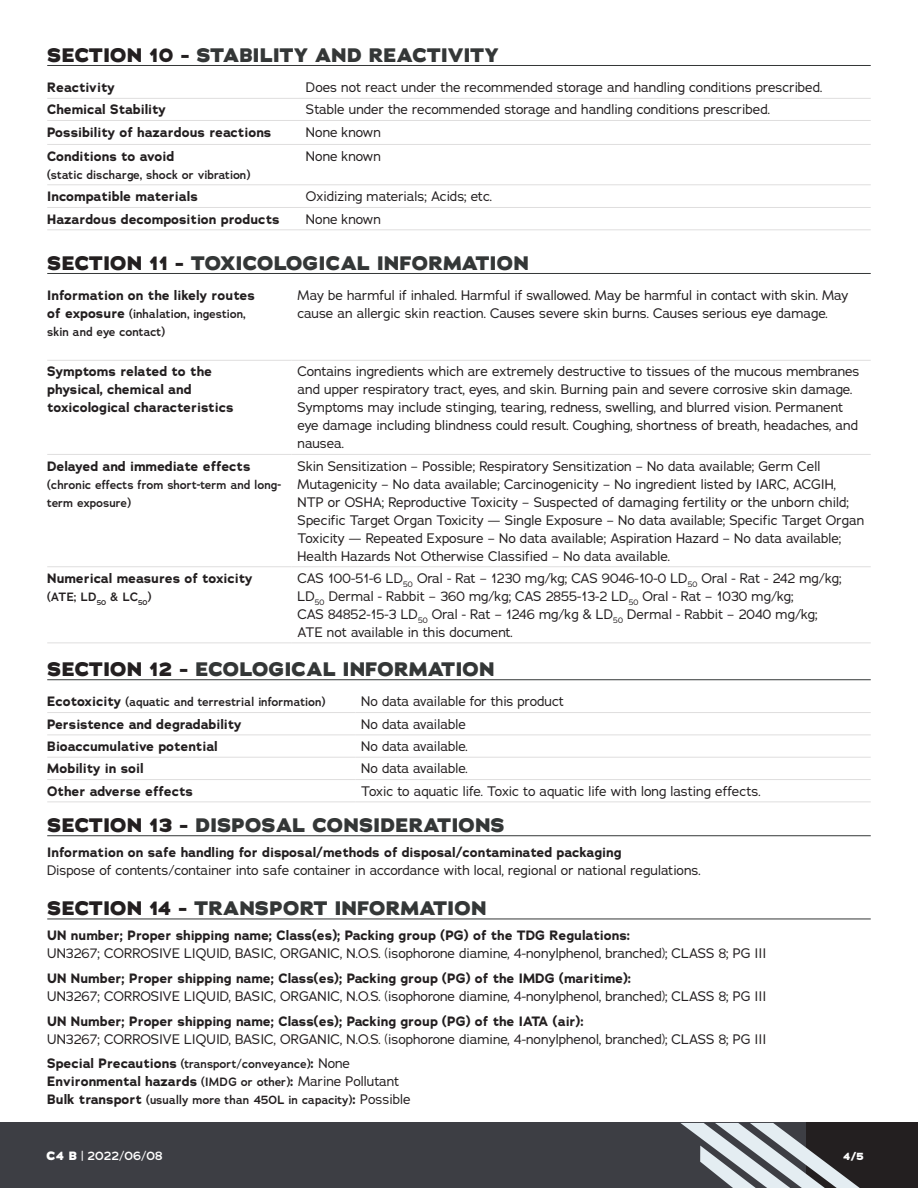
<style>
.page{position:relative;width:918px;height:1188px;background:#fff}
.page>*{position:absolute;margin:0;border:0;box-sizing:border-box;transform-origin:0 0}
.INTRO-Titre{font:800 19.5px "Adrianna";letter-spacing:.015em;color:#343737}
.Normal_texte{font:13.5px/18px "Adrianna";color:#231f20}
.Normal_texte-2{font:700 13.5px/18px "Adrianna";color:#231f20}
.Normal_texte-3{font:600 12px/18px "Adrianna";color:#231f20}
.t1{font:600 12px "Adrianna";color:#fff}
.t2{font:800 10.5px "Adrianna";color:#fff}
.s1{color:#231f20}
.s2{font-weight:700;font-size:13.5px}
.s3{font-weight:700}
.s4{font-weight:400;font-size:13.5px}
.s5{font-weight:600;font-size:12px}
.s6{font-weight:400}
.s7{font-weight:800}
</style>
<div class="page">
<div style="left:805px;top:1123px;width:113px;height:65px;background:#231f20"></div>
<div style="left:0;top:1123px;width:806px;height:65px;background:#3d3e44"></div>
<svg style="left:680px;top:1123px;width:180px;height:65px"></svg>
<hr style="left:47px;top:65px;width:824px;height:1px;background:#343737">
<hr style="left:47px;top:98px;width:253px;height:1px;background:#dfdede">
<hr style="left:300px;top:98px;width:571px;height:1px;background:#dfdede">
<hr style="left:47px;top:120px;width:253px;height:1px;background:#dfdede">
<hr style="left:300px;top:120px;width:571px;height:1px;background:#dfdede">
<hr style="left:47px;top:144px;width:253px;height:1px;background:#dfdede">
<hr style="left:300px;top:144px;width:571px;height:1px;background:#dfdede">
<hr style="left:47px;top:184px;width:253px;height:1px;background:#dfdede">
<hr style="left:300px;top:184px;width:571px;height:1px;background:#dfdede">
<hr style="left:47px;top:207px;width:253px;height:1px;background:#dfdede">
<hr style="left:300px;top:207px;width:571px;height:1px;background:#dfdede">
<hr style="left:47px;top:229px;width:253px;height:1px;background:#dfdede">
<hr style="left:300px;top:229px;width:571px;height:1px;background:#dfdede">
<hr style="left:47px;top:273px;width:824px;height:1px;background:#343737">
<hr style="left:47px;top:360px;width:245px;height:1px;background:#dfdede">
<hr style="left:292px;top:360px;width:579px;height:1px;background:#dfdede">
<hr style="left:47px;top:454px;width:245px;height:1px;background:#dfdede">
<hr style="left:292px;top:454px;width:579px;height:1px;background:#dfdede">
<hr style="left:47px;top:566px;width:245px;height:1px;background:#dfdede">
<hr style="left:292px;top:566px;width:579px;height:1px;background:#dfdede">
<hr style="left:47px;top:642px;width:245px;height:1px;background:#dfdede">
<hr style="left:292px;top:642px;width:579px;height:1px;background:#dfdede">
<hr style="left:47px;top:679px;width:824px;height:1px;background:#343737">
<svg style="left:47px;top:734px;width:308px;height:1px"></svg>
<hr style="left:47px;top:712px;width:308px;height:1px;background:#dfdede">
<hr style="left:355px;top:712px;width:516px;height:1px;background:#dfdede">
<hr style="left:47px;top:735px;width:308px;height:1px;background:#dfdede">
<hr style="left:355px;top:735px;width:516px;height:1px;background:#dfdede">
<hr style="left:47px;top:757px;width:308px;height:1px;background:#dfdede">
<hr style="left:355px;top:757px;width:516px;height:1px;background:#dfdede">
<hr style="left:47px;top:779px;width:308px;height:1px;background:#dfdede">
<hr style="left:355px;top:779px;width:516px;height:1px;background:#dfdede">
<hr style="left:47px;top:801px;width:308px;height:1px;background:#dfdede">
<hr style="left:355px;top:801px;width:516px;height:1px;background:#dfdede">
<hr style="left:47px;top:835px;width:824px;height:1px;background:#343737">
<hr style="left:47px;top:919px;width:824px;height:1px;background:#343737">
<p class="INTRO-Titre" style="left:47px;top:43px;width:453px"><span class="s1">SECTION 10 -</span> STABILITY AND REACTIVITY</p>
<p class="Normal_texte-2" style="left:47px;top:79px;width:69px">Reactivity</p>
<p class="Normal_texte" style="left:306px;top:78px;width:518px">Does not react under the recommended storage and handling conditions prescribed.</p>
<p class="Normal_texte-2" style="left:47px;top:101px;width:120px">Chemical Stability</p>
<p class="Normal_texte" style="left:306px;top:101px;width:466px">Stable under the recommended storage and handling conditions prescribed.</p>
<p class="Normal_texte-2" style="left:47px;top:123px;width:226px">Possibility of hazardous reactions</p>
<p class="Normal_texte" style="left:306px;top:123px;width:76px">None known</p>
<p class="Normal_texte-2" style="left:47px;top:147px;width:128px">Conditions to avoid</p>
<p class="Normal_texte-3" style="left:47px;top:165px;width:205px">(static discharge, shock or vibration)</p>
<p class="Normal_texte" style="left:306px;top:147px;width:76px">None known</p>
<p class="Normal_texte-2" style="left:47px;top:187px;width:152px">Incompatible materials</p>
<p class="Normal_texte" style="left:306px;top:187px;width:188px">Oxidizing materials; Acids; etc.</p>
<p class="Normal_texte-2" style="left:47px;top:210px;width:234px">Hazardous decomposition products</p>
<p class="Normal_texte" style="left:306px;top:210px;width:76px">None known</p>
<p class="INTRO-Titre" style="left:47px;top:251px;width:483px"><span class="s1">SECTION 11 -</span> TOXICOLOGICAL INFORMATION</p>
<p class="Normal_texte-2" style="left:47px;top:286px;width:209px">Information on the likely routes</p>
<p class="Normal_texte-3" style="left:47px;top:305px;width:200px"><span class="s2">of exposure</span> (inhalation, ingestion, skin and eye contact)</p>
<p class="Normal_texte" style="left:298px;top:286px;width:552px">May be harmful if inhaled. Harmful if swallowed. May be harmful in contact with skin. May cause an allergic skin reaction. Causes severe skin burns. Causes serious eye damage.</p>
<p class="Normal_texte-2" style="left:47px;top:363px;width:188px">Symptoms related to the physical, chemical and toxicological characteristics</p>
<p class="Normal_texte" style="left:298px;top:362px;width:563px">Contains ingredients which are extremely destructive to tissues of the mucous membranes and upper respiratory tract, eyes, and skin. Burning pain and severe corrosive skin damage.<br>Symptoms may include stinging, tearing, redness, swelling, and blurred vision. Permanent eye damage including blindness could result. Coughing, shortness of breath, headaches, and nausea.</p>
<p class="Normal_texte-2" style="left:47px;top:457px;width:205px">Delayed and immediate effects</p>
<p class="Normal_texte-3" style="left:47px;top:475px;width:235px">(chronic effects from short-term and long&shy;term exposure)</p>
<p class="Normal_texte" style="left:298px;top:457px;width:568px">Skin Sensitization – Possible; Respiratory Sensitization – No data available; Germ Cell Mutagenicity – No data available; Carcinogenicity – No ingredient listed by IARC, ACGIH, NTP or OSHA; Reproductive Toxicity – Suspected of damaging fertility or the unborn child; Specific Target Organ Toxicity — Single Exposure – No data available; Specific Target Organ Toxicity — Repeated Exposure – No data available; Aspiration Hazard – No data available; Health Hazards Not Otherwise Classified – No data available.</p>
<p class="Normal_texte-2" style="left:47px;top:569px;width:207px">Numerical measures of toxicity</p>
<p class="Normal_texte-3" style="left:47px;top:588px;width:106px">(ATE; LD<sub>50</sub> &amp; LC<sub>50</sub>)</p>
<p class="Normal_texte" style="left:298px;top:569px;width:546px">CAS 100-51-6 LD<sub>50</sub> Oral - Rat – 1230 mg/kg; CAS 9046-10-0 LD<sub>50</sub> Oral - Rat - 242 mg/kg; LD<sub>50</sub> Dermal - Rabbit – 360 mg/kg; CAS 2855-13-2 LD<sub>50</sub> Oral - Rat – 1030 mg/kg;<br>CAS 84852-15-3 LD<sub>50</sub> Oral - Rat – 1246 mg/kg &amp; LD<sub>50</sub> Dermal - Rabbit – 2040 mg/kg; ATE not available in this document.</p>
<p class="INTRO-Titre" style="left:47px;top:657px;width:449px"><span class="s1">SECTION 12 -</span> ECOLOGICAL INFORMATION</p>
<p class="Normal_texte-3" style="left:47px;top:693px;width:280px"><span class="s2">Ecotoxicity</span> (aquatic and terrestrial information)</p>
<p class="Normal_texte" style="left:361px;top:692px;width:204px">No data available for this product</p>
<p class="Normal_texte-2" style="left:47px;top:715px;width:196px">Persistence and degradability</p>
<p class="Normal_texte" style="left:361px;top:715px;width:106px">No data available</p>
<p class="Normal_texte-2" style="left:47px;top:737px;width:172px">Bioaccumulative potential</p>
<p class="Normal_texte" style="left:361px;top:737px;width:108px">No data available.</p>
<p class="Normal_texte-2" style="left:47px;top:760px;width:98px">Mobility in soil</p>
<p class="Normal_texte" style="left:361px;top:759px;width:108px">No data available.</p>
<p class="Normal_texte-2" style="left:47px;top:782px;width:147px">Other adverse effects</p>
<p class="Normal_texte" style="left:361px;top:782px;width:401px">Toxic to aquatic life. Toxic to aquatic life with long lasting effects.</p>
<p class="INTRO-Titre" style="left:47px;top:813px;width:459px"><span class="s1">SECTION 13 -</span> DISPOSAL CONSIDERATIONS</p>
<p class="Normal_texte" style="left:47px;top:843px;width:655px"><span class="s3">Information on safe handling for disposal/methods of disposal/contaminated packaging<br></span>Dispose of contents/container into safe container in accordance with local, regional or national regulations.</p>
<p class="INTRO-Titre" style="left:47px;top:896px;width:441px"><span class="s1">SECTION 14 -</span> TRANSPORT INFORMATION</p>
<p class="Normal_texte" style="left:47px;top:926px;width:720px"><span class="s3">UN number; Proper shipping name; Class(es); Packing group (PG) of the TDG Regulations:<br></span>UN3267; CORROSIVE LIQUID, BASIC, ORGANIC, N.O.S. (isophorone diamine, 4-nonylphenol, branched); CLASS 8; PG III</p>
<p class="Normal_texte" style="left:47px;top:969px;width:720px"><span class="s3">UN Number; Proper shipping name; Class(es); Packing group (PG) of the IMDG (maritime):<br></span>UN3267; CORROSIVE LIQUID, BASIC, ORGANIC, N.O.S. (isophorone diamine, 4-nonylphenol, branched); CLASS 8; PG III</p>
<p class="Normal_texte" style="left:47px;top:1012px;width:720px"><span class="s3">UN Number; Proper shipping name; Class(es); Packing group (PG) of the IATA (air):<br></span>UN3267; CORROSIVE LIQUID, BASIC, ORGANIC, N.O.S. (isophorone diamine, 4-nonylphenol, branched); CLASS 8; PG III</p>
<p class="Normal_texte-3" style="left:47px;top:1055px;width:304px"><span class="s2">Special Precautions</span> (transport/conveyance)<span class="s2">:</span> <span class="s4">None</span></p>
<p class="Normal_texte-2" style="left:47px;top:1073px;width:353px">Environmental hazards <span class="s5">(IMDG or other)</span>: <span class="s6">Marine Pollutant</span></p>
<p class="Normal_texte-3" style="left:47px;top:1091px;width:365px"><span class="s2">Bulk transport</span> (usually more than 450L in capacity)<span class="s2">:</span> <span class="s4">Possible</span></p>
<p class="t1" style="left:47px;top:1148px;width:118px"><span class="s7">C4 B</span> | 2022/06/08</p>
<p class="t2" style="left:843px;top:1149px;width:22px">4/5</p>
</div>
